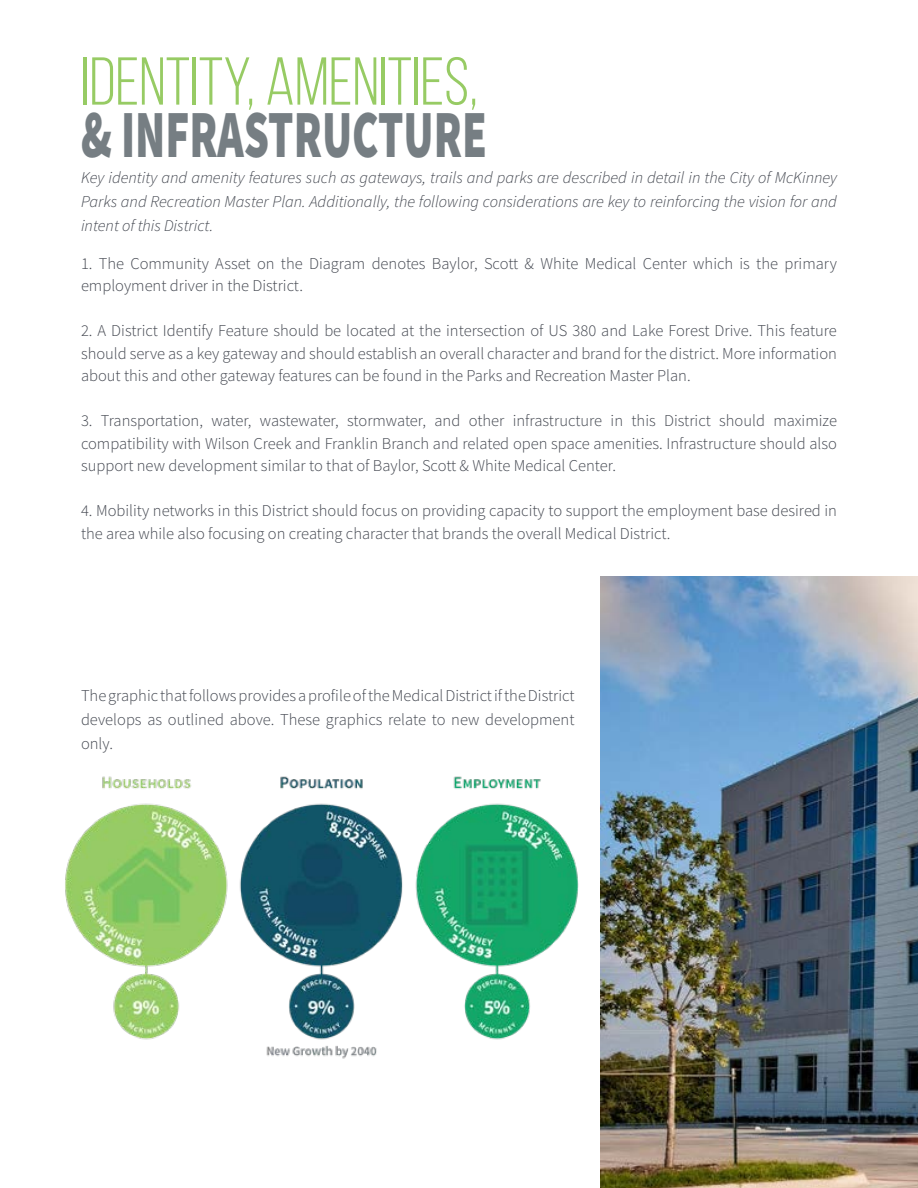
<style>
.page{position:relative;width:918px;height:1188px;background:#fff}
.page>*{position:absolute;margin:0;border:0;box-sizing:border-box;transform-origin:0 0}
.t1{font:67.5px "Bebas Neue";color:#97cb64}
.t2{font:900 67.5px "Source Sans Pro";color:#767e83;scale:.67 1}
.t3{font:300 16.5px/22.5px "Source Sans Pro";color:#42464f;text-align:justify}
.t4{font:italic 300 16.5px/24px "Source Sans Pro";color:#42464f;text-align:justify}
</style>
<div class="page">
<img style="left:65px;top:776px;width:514px;height:283px">
<img style="left:600px;top:576px;width:318px;height:612px">
<p class="t1" style="left:81px;top:45px;width:398px">IDENTITY, AMENITIES,</p>
<p class="t2" style="left:81px;top:88px;width:608px">&amp; INFRASTRUCTURE</p>
<p class="t4" style="left:81px;top:166px;width:758px">Key identity and amenity features such as gateways, trails and parks are described in detail in the City of McKinney Parks and Recreation Master Plan. Additionally, the following considerations are key to reinforcing the vision for and intent of this District.</p>
<p class="t3" style="left:81px;top:252px;width:757px">1. The Community Asset on the Diagram denotes Baylor, Scott &amp; White Medical Center which is the primary employment driver in the District.</p>
<p class="t3" style="left:81px;top:320px;width:758px">2. A District Identify Feature should be located at the intersection of US 380 and Lake Forest Drive. This feature should serve as a key gateway and should establish an overall character and brand for the district. More information about this and other gateway features can be found in the Parks and Recreation Master Plan.</p>
<p class="t3" style="left:81px;top:410px;width:757px">3. Transportation, water, wastewater, stormwater, and other infrastructure in this District should maximize compatibility with Wilson Creek and Franklin Branch and related open space amenities. Infrastructure should also support new development similar to that of Baylor, Scott &amp; White Medical Center.</p>
<p class="t3" style="left:81px;top:500px;width:758px">4. Mobility networks in this District should focus on providing capacity to support the employment base desired in the area while also focusing on creating character that brands the overall Medical District.</p>
<p class="t3" style="left:81px;top:683px;width:495px;line-height:24px">The graphic that follows provides a profile of the Medical District if the District develops as outlined above. These graphics relate to new development only.</p>
</div>
